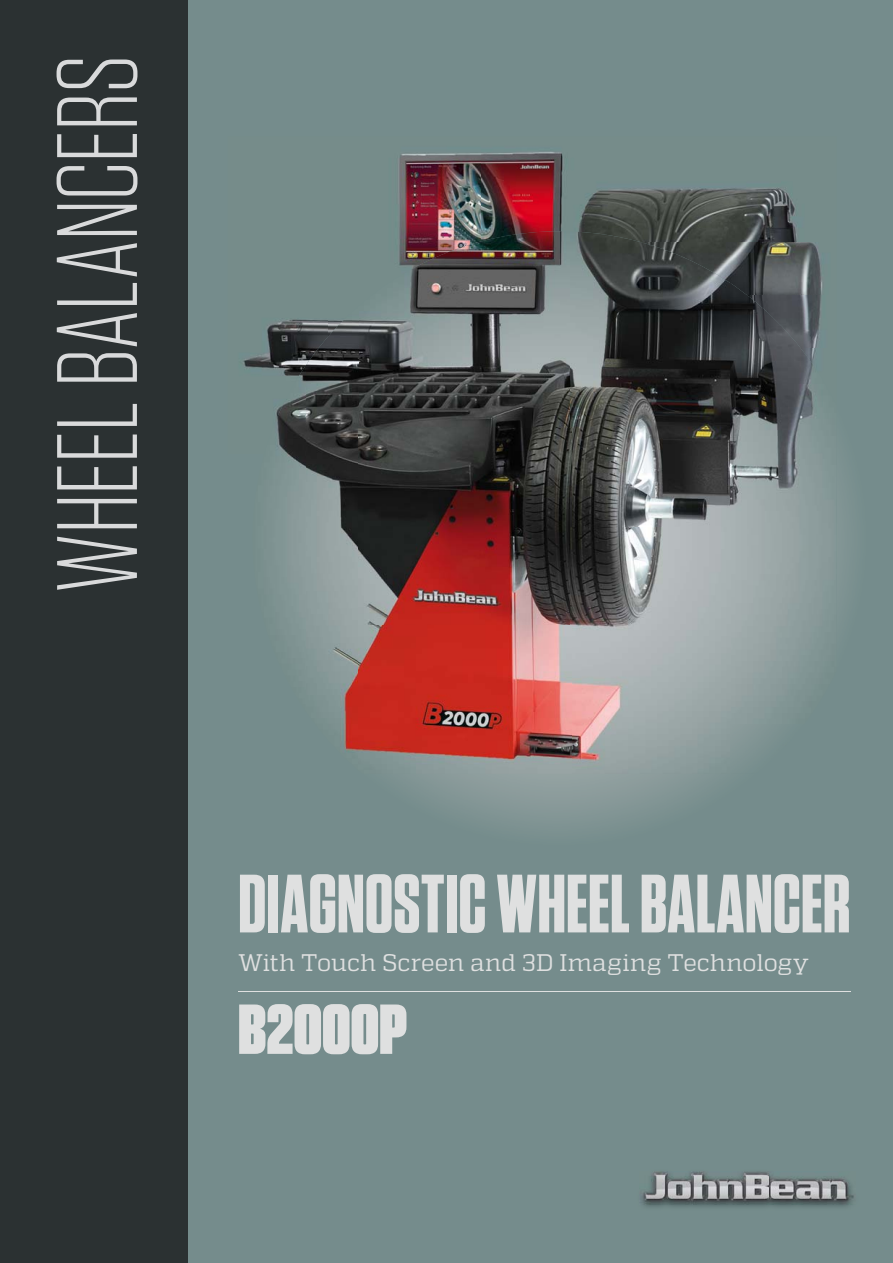
<style>
.page{position:relative;width:893px;height:1263px;background:#758c8c}
.page>*{position:absolute;margin:0;border:0;box-sizing:border-box;transform-origin:0 0}
.t1{font:300 114px "Tungsten";letter-spacing:-.02em;color:#d9dadb}
.t2{font:700 82.5px "Tungsten Narrow";color:#dfe0e0}
.t3{font:900 70.5px "Tungsten";letter-spacing:.005em;color:#dfe0e0}
.t4{font:24px "Quadon";letter-spacing:.005em;color:#dfe0e0}
</style>
<div class="page">
<img style="left:639px;top:1171px;width:216px;height:33px">
<div style="left:0;top:0;width:187px;height:1263px;background:#2b3132"></div>
<img style="left:403px;top:481px;width:442px;height:343px">
<img style="left:398px;top:153px;width:83px;height:78px">
<img style="left:481px;top:152px;width:316px;height:90px">
<img style="left:731px;top:242px;width:90px;height:38px">
<img style="left:243px;top:319px;width:62px;height:49px">
<img style="left:806px;top:725px;width:31px;height:49px">
<img style="left:359px;top:231px;width:372px;height:543px">
<img style="left:305px;top:320px;width:54px;height:431px">
<img style="left:730px;top:280px;width:107px;height:445px">
<img style="left:252px;top:364px;width:54px;height:348px">
<img style="left:730px;top:724px;width:76px;height:50px">
<hr style="left:238px;top:991px;width:612px;height:1px;background:#dfe0e0">
<h1 class="t1" style="left:56px;top:593px;width:540px;rotate:-90deg">WHEEL BALANCERS</h1>
<h2 class="t2" style="left:238px;top:874px;width:614px">DIAGNOSTIC WHEEL BALANCER</h2>
<p class="t4" style="left:238px;top:953px;width:572px">With Touch Screen and 3D Imaging Technology</p>
<h3 class="t3" style="left:238px;top:1003px;width:170px">B2000P</h3>
</div>
